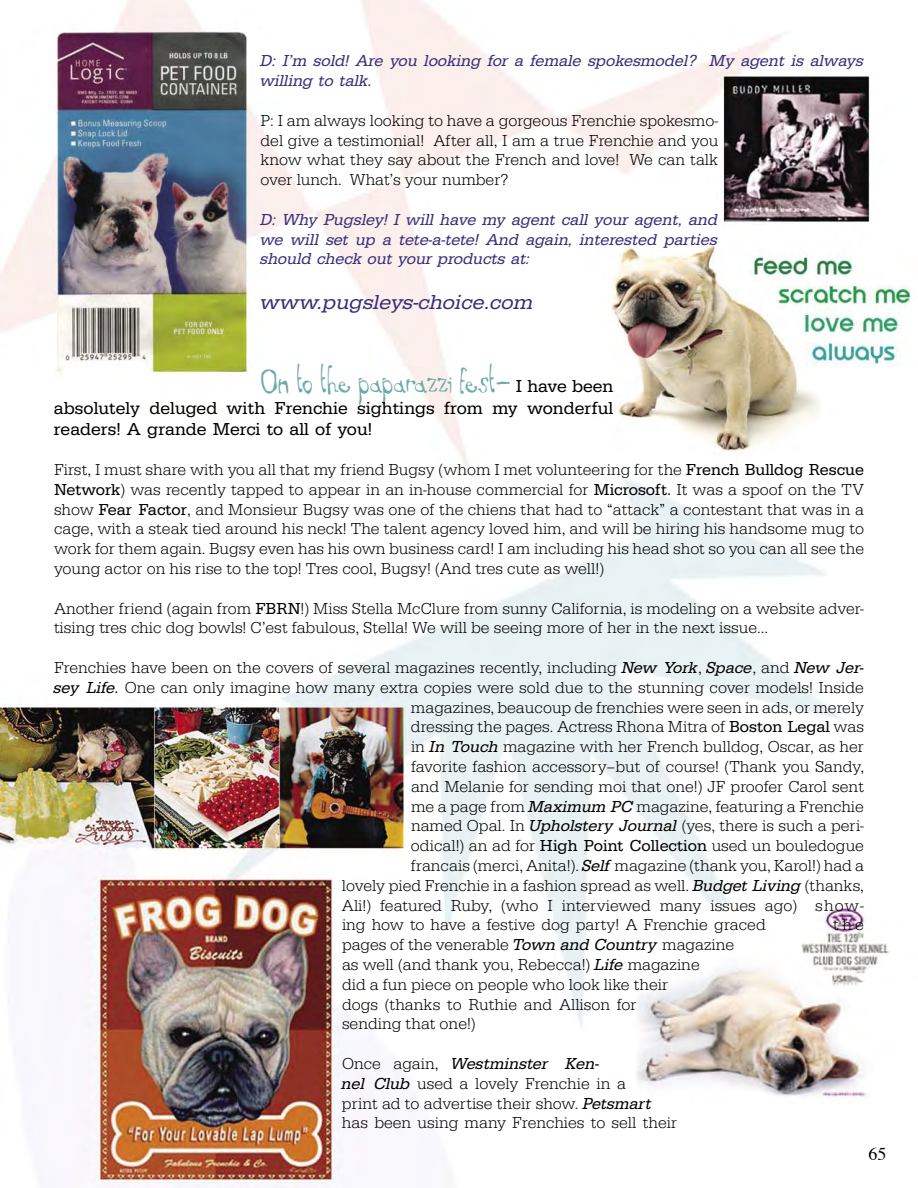
<style>
.page{position:relative;width:918px;height:1188px;background:#fff}
.page>*{position:absolute;margin:0;border:0;box-sizing:border-box;transform-origin:0 0}
.t1{font:36px "Doghouse";letter-spacing:-.03em;color:#6caaa8}
.t2{font:21px "URW Typewriter T Regu Wide Obli";color:#392e7a}
.t3{font:18px/21.6px "URW Typewriter T";color:#000}
.t4{font:18px "Times";color:#000}
.t5{font:16.5px/19.8px "URW Typewriter T Ligh";color:#000}
.t6{font:16.5px/19.8px "URW Typewriter T Regu Obli";color:#392e7a}
.t7{font:16.5px "URW Typewriter T Regu Obli";color:#000}
.s1{font-family:"URW Typewriter T";font-size:18px;color:#000}
.s2{font-family:"URW Typewriter T"}
.s3{font-family:"URW Typewriter T Regu Obli"}
.s4{font-family:"URW Typewriter T Ligh"}
</style>
<div class="page">
<img style="left:0;top:0;width:911px;height:1188px">
<p class="t6" style="left:261px;top:51px;width:605px">D: I’m sold! Are you looking for a female spokesmodel? My agent is always willing to talk.</p>
<p class="t5" style="left:261px;top:110px;width:459px;text-align:justify">P: I am always looking to have a gorgeous Frenchie spokesmo&shy;del give a testimonial! After all, I am a true Frenchie and you know what they say about the French and love! We can talk over lunch. What’s your number?</p>
<p class="t6" style="left:261px;top:210px;width:459px;text-align:justify">D: Why Pugsley! I will have my agent call your agent, and we will set up a tete-a-tete! And again, interested parties should check out your products at:</p>
<p class="t2" style="left:261px;top:291px;width:275px">www.pugsleys-choice.com</p>
<h1 class="t1" style="left:261px;top:360px;width:354px">On to the paparazzi fest- <span class="s1">I have been</span></h1>
<p class="t3" style="left:54px;top:397px;width:561px">absolutely deluged with Frenchie sightings from my wonderful readers! A grande Merci to all of you!</p>
<p class="t5" style="left:54px;top:459px;width:812px;text-align:justify">First, I must share with you all that my friend Bugsy (whom I met volunteering for the <span class="s2">French Bulldog Rescue Network</span>) was recently tapped to appear in an in-house commercial for <span class="s2">Microsoft.</span> It was a spoof on the TV show <span class="s2">Fear Factor</span>, and Monsieur Bugsy was one of the chiens that had to “attack” a contestant that was in a cage, with a steak tied around his neck! The talent agency loved him, and will be hiring his handsome mug to work for them again. Bugsy even has his own business card! I am including his head shot so you can all see the young actor on his rise to the top! Tres cool, Bugsy! (And tres cute as well!)</p>
<p class="t5" style="left:54px;top:598px;width:811px">Another friend (again from <span class="s2">FBRN</span>!) Miss Stella McClure from sunny California, is modeling on a website adver&shy;tising tres chic dog bowls! C’est fabulous, Stella! We will be seeing more of her in the next issue...</p>
<p class="t5" style="left:54px;top:657px;width:812px">Frenchies have been on the covers of several magazines recently, including <span class="s3">New York</span>, <span class="s3">Space</span>, and <span class="s3">New Jer-</span></p>
<p class="t5" style="left:54px;top:677px;width:811px"><span class="s3">sey Life.</span> One can only imagine how many extra copies were sold due to the stunning cover models! Inside</p>
<p class="t5" style="left:411px;top:697px;width:455px">magazines, beaucoup de frenchies were seen in ads, or merely</p>
<p class="t5" style="left:411px;top:717px;width:455px">dressing the pages. Actress Rhona Mitra of <span class="s2">Boston Legal</span> was</p>
<p class="t5" style="left:411px;top:737px;width:455px">in <span class="s3">In Touch</span> magazine with her French bulldog, Oscar, as her</p>
<p class="t5" style="left:411px;top:756px;width:455px">favorite fashion accessory–but of course! (Thank you Sandy,</p>
<p class="t5" style="left:411px;top:776px;width:454px">and Melanie for sending moi that one!) JF proofer Carol sent</p>
<p class="t5" style="left:411px;top:796px;width:454px">me a page from <span class="s3">Maximum PC</span> magazine, featuring a Frenchie</p>
<p class="t5" style="left:411px;top:816px;width:454px">named Opal. In <span class="s3">Upholstery Journal</span> (yes, there is such a peri-</p>
<p class="t5" style="left:411px;top:836px;width:454px">odical!) an ad for <span class="s2">High Point Collection</span> used un bouledogue</p>
<p class="t5" style="left:411px;top:855px;width:454px">francais (merci, Anita!). <span class="s3">Self</span> magazine (thank you, Karol!) had a</p>
<p class="t5" style="left:342px;top:875px;width:524px">lovely pied Frenchie in a fashion spread as well. <span class="s3">Budget Living</span> (thanks,</p>
<p class="t5" style="left:342px;top:895px;width:524px">Ali!) featured Ruby, (who I interviewed many issues ago) show-</p>
<p class="t5" style="left:342px;top:915px;width:425px">ing how to have a festive dog party! A Frenchie graced</p>
<p class="t5" style="left:833px;top:915px;width:32px">the</p>
<p class="t5" style="left:342px;top:935px;width:394px">pages of the venerable <span class="s3">Town and Country</span> magazine as well (and thank you, Rebecca!) <span class="s3">Life</span> magazine<br>did a fun piece on people who look like their<br>dogs (thanks to Ruthie and Allison for<br>sending that one!)</p>
<p class="t7" style="left:342px;top:1054px;width:259px"><span class="s4">Once again,</span> Westminster Ken-</p>
<p class="t5" style="left:342px;top:1073px;width:337px"><span class="s3">nel Club</span> used a lovely Frenchie in a<br>print ad to advertise their show. <span class="s3">Petsmart </span>has been using many Frenchies to sell their</p>
<p class="t4" style="left:868px;top:1142px;width:19px">65</p>
</div>
